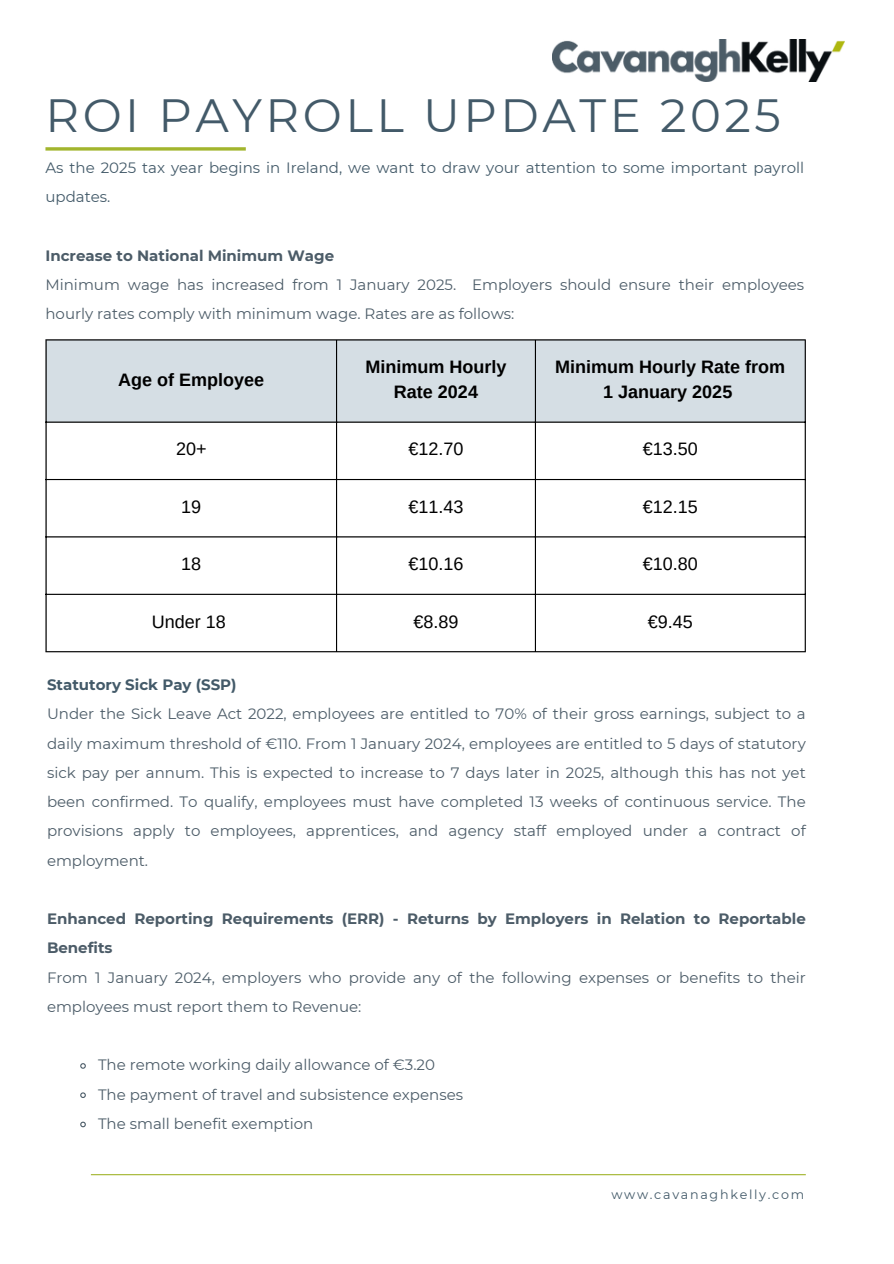
<style>
.page{position:relative;width:894px;height:1264px;background:#fff}
.page>*{position:absolute;margin:0;border:0;box-sizing:border-box;transform-origin:0 0}
.t1{font:46.5px "Montserrat";letter-spacing:.075em;color:#435a69}
.t2{font:700 18px/24.8px "Arimo";color:#000;text-align:center}
.t3{font:18px "Arimo";color:#000}
.t4{font:15px/29.2px "Montserrat";color:#4c5c68}
.t5{font:15px/29.2px "Montserrat";color:#435a69}
.t6{font:12.6px "Montserrat";letter-spacing:.135em;color:#435a69}
.s1{font-weight:700}
.s2{font-weight:700;color:#435a69}
</style>
<div class="page">
<svg style="left:45px;top:147px;width:201px;height:4px"></svg>
<hr style="left:91px;top:1174px;width:714px;height:1px;background:#a2b52d">
<img style="left:552px;top:39px;width:292px;height:42px">
<div style="left:47px;top:340px;width:757px;height:81px;background:#d5dee4"></div>
<hr style="left:45px;top:340px;width:2px;height:311px;background:#000">
<hr style="left:336px;top:340px;width:1px;height:311px;background:#000">
<hr style="left:534px;top:340px;width:2px;height:311px;background:#000">
<hr style="left:804px;top:340px;width:1px;height:311px;background:#000">
<hr style="left:45px;top:339px;width:760px;height:1px;background:#000">
<hr style="left:45px;top:421px;width:760px;height:1px;background:#000">
<hr style="left:45px;top:479px;width:760px;height:1px;background:#000">
<hr style="left:45px;top:536px;width:760px;height:1px;background:#000">
<hr style="left:45px;top:593px;width:760px;height:2px;background:#000">
<hr style="left:45px;top:651px;width:760px;height:1px;background:#000">
<svg style="left:80px;top:1063px;width:6px;height:6px"></svg>
<svg style="left:80px;top:1092px;width:6px;height:6px"></svg>
<svg style="left:80px;top:1121px;width:6px;height:7px"></svg>
<p class="t1" style="left:45px;top:87px;width:736px">ROI PAYROLL UPDATE 2025</p>
<p class="t5" style="left:45px;top:153px;width:760px">As the 2025 tax year begins in Ireland, we want to draw your attention to some important payroll updates.</p>
<p class="t4" style="left:45px;top:241px;width:760px"><span class="s1">Increase to National Minimum Wage<br></span>Minimum wage has increased from 1 January 2025. Employers should ensure their employees hourly rates comply with minimum wage. Rates are as follows:</p>
<p class="t2" style="left:118px;top:367px;width:147px">Age of Employee</p>
<h1 class="t2" style="left:365px;top:354px;width:142px">Minimum Hourly<br>Rate 2024</h1>
<p class="t2" style="left:555px;top:354px;width:231px">Minimum Hourly Rate from<br>1 January 2025</p>
<h2 class="t3" style="left:176px;top:439px;width:32px">20+</h2>
<h2 class="t3" style="left:408px;top:439px;width:57px">€12.70</h2>
<p class="t3" style="left:642px;top:439px;width:57px">€13.50</p>
<p class="t3" style="left:181px;top:496px;width:22px">19</p>
<p class="t3" style="left:408px;top:496px;width:57px">€11.43</p>
<p class="t3" style="left:642px;top:496px;width:57px">€12.15</p>
<p class="t3" style="left:181px;top:554px;width:22px">18</p>
<p class="t3" style="left:408px;top:554px;width:57px">€10.16</p>
<p class="t3" style="left:642px;top:554px;width:57px">€10.80</p>
<p class="t3" style="left:152px;top:611px;width:76px">Under 18</p>
<p class="t3" style="left:413px;top:611px;width:47px">€8.89</p>
<p class="t3" style="left:647px;top:611px;width:47px">€9.45</p>
<p class="t4" style="left:47px;top:670px;width:760px"><span class="s2">Statutory Sick Pay (SSP)<br></span>Under the Sick Leave Act 2022, employees are entitled to 70% of their gross earnings, subject to a daily maximum threshold of €110. From 1 January 2024, employees are entitled to 5 days of statutory sick pay per annum. This is expected to increase to 7 days later in 2025, although this has not yet been confirmed. To qualify, employees must have completed 13 weeks of continuous service. The provisions apply to employees, apprentices, and agency staff employed under a contract of employment.</p>
<h2 class="t4" style="left:47px;top:904px;width:760px"><span class="s1">Enhanced Reporting Requirements (ERR) - Returns by Employers in Relation to Reportable Benefits<br></span>From 1 January 2024, employers who provide any of the following expenses or benefits to their employees must report them to Revenue:</h2>
<h2 class="t4" style="left:98px;top:1050px;width:338px">The remote working daily allowance of €3.20</h2>
<p class="t4" style="left:98px;top:1079px;width:366px">The payment of travel and subsistence expenses</p>
<p class="t4" style="left:98px;top:1108px;width:217px">The small benefit exemption</p>
<p class="t6" style="left:611px;top:1186px;width:194px">www.cavanaghkelly.com</p>
</div>
